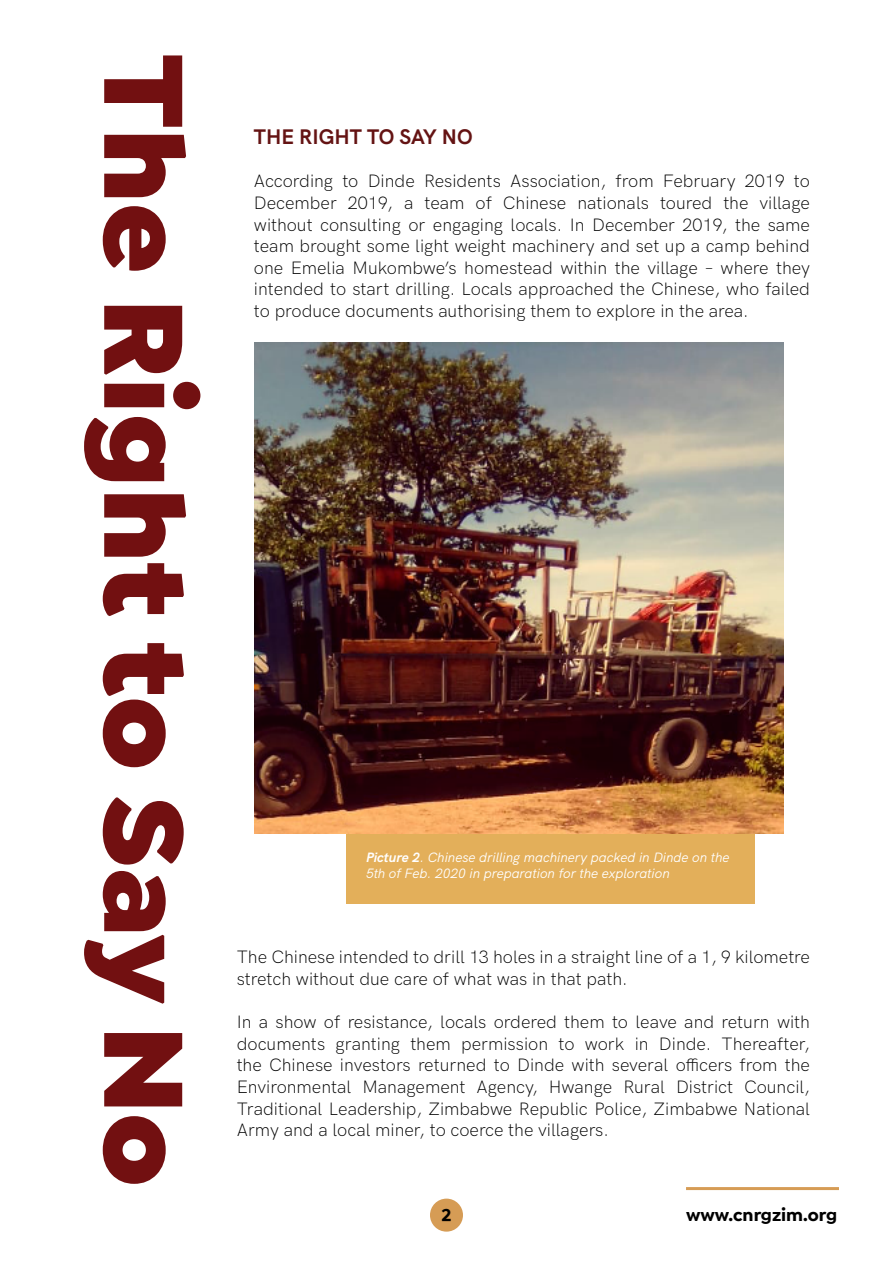
<style>
.page{position:relative;width:893px;height:1263px;background:#fff}
.page>*{position:absolute;margin:0;border:0;box-sizing:border-box;transform-origin:0 0}
.t1{font:900 120px "Isidora Sans";letter-spacing:-.005em;color:#721011}
.t2{font:700 21px "HK Grotesk";color:#641313}
.t3{font:18px/21.6px "HK Grotesk Light Legacy";color:#000;text-align:justify}
.t4{font:700 18px "Isidora Sans";color:#000}
.t5{font:italic 13.5px/16.2px "HK Grotesk";color:#fff}
.s1{font-weight:700}
</style>
<div class="page">
<div style="left:430px;top:1198px;width:33px;height:33px;background:#d69c55;border-radius:50%"></div>
<hr style="left:686px;top:1187px;width:153px;height:3px;background:#d69c55">
<img style="left:255px;top:342px;width:528px;height:492px">
<div style="left:346px;top:834px;width:408px;height:70px;background:#e3af5a"></div>
<h1 class="t1" style="left:221px;top:54px;width:1134px;rotate:90deg">The Right to Say No</h1>
<p class="t2" style="left:254px;top:120px;width:220px">THE RIGHT TO SAY NO</p>
<p class="t3" style="left:254px;top:169px;width:558px">According to Dinde Residents Association, from February 2019 to December 2019, a team of Chinese nationals toured the village without consulting or engaging locals. In December 2019, the same team brought some light weight machinery and set up a camp behind one Emelia Mukombwe’s homestead within the village – where they intended to start drilling. Locals approached the Chinese, who failed to produce documents authorising them to explore in the area.</p>
<p class="t5" style="left:366px;top:848px;width:365px"><span class="s1">Picture 2</span>. Chinese drilling machinery packed in Dinde on the<br>5th of Feb. 2020 in preparation for the exploration</p>
<p class="t3" style="left:237px;top:945px;width:575px">The Chinese intended to drill 13 holes in a straight line of a 1, 9 kilometre stretch without due care of what was in that path.</p>
<p class="t3" style="left:237px;top:1010px;width:575px">In a show of resistance, locals ordered them to leave and return with documents granting them permission to work in Dinde. Thereafter, the Chinese investors returned to Dinde with several officers from the Environmental Management Agency, Hwange Rural District Council, Traditional Leadership, Zimbabwe Republic Police, Zimbabwe National Army and a local miner, to coerce the villagers.</p>
<p class="t4" style="left:441px;top:1204px;width:12px">2</p>
<p class="t4" style="left:686px;top:1204px;width:153px">www.cnrgzim.org</p>
</div>
